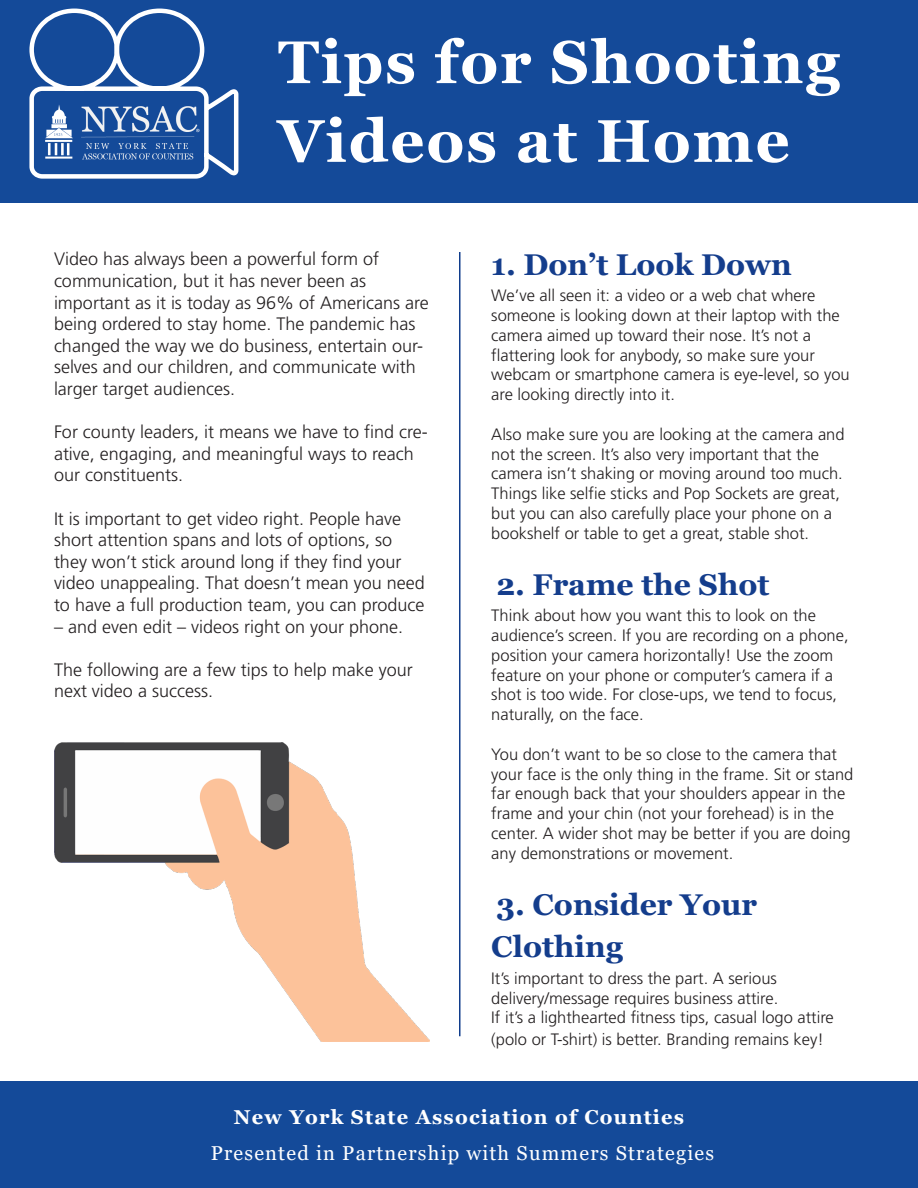
<style>
.page{position:relative;width:918px;height:1188px;background:#fff}
.page>*{position:absolute;margin:0;border:0;box-sizing:border-box;transform-origin:0 0}
.t1{font:700 60px "Georgia";letter-spacing:.03em;color:#fff}
.t2{font:700 30px "Georgia";color:#143d8c}
.Subheading{font:20.1px "Georgia";letter-spacing:.06em;color:#fff}
.Subheading-2{font:700 20.1px "Georgia";letter-spacing:.06em;color:#fff}
.t3{font:300 18px/21.6px "Frutiger";color:#231f20}
.t4{font:300 16.5px/19.8px "Frutiger";color:#231f20}
</style>
<div class="page">
<div style="left:0;top:1082px;width:918px;height:106px;background:#144a99"></div>
<div style="left:0;top:0;width:918px;height:202px;background:#144a99"></div>
<hr style="left:459px;top:252px;width:1px;height:784px;background:#103d8c">
<svg style="left:29px;top:8px;width:210px;height:171px"></svg>
<img style="left:54px;top:742px;width:375px;height:300px">
<p class="t1" style="left:278px;top:24px;width:563px">Tips for Shooting</p>
<p class="t1" style="left:278px;top:103px;width:513px">Videos at Home</p>
<p class="t3" style="left:54px;top:249px;width:327px">Video has always been a powerful form of</p>
<p class="t3" style="left:54px;top:270px;width:314px">communication, but it has never been as</p>
<p class="t3" style="left:54px;top:292px;width:376px">important as it is today as 96% of Americans are being ordered to stay home. The pandemic has changed the way we do business, entertain our&shy;selves and our children, and communicate with larger target audiences.</p>
<p class="t3" style="left:54px;top:422px;width:375px">For county leaders, it means we have to find cre&shy;ative, engaging, and meaningful ways to reach our constituents.</p>
<p class="t3" style="left:54px;top:508px;width:372px">It is important to get video right. People have short attention spans and lots of options, so they won’t stick around long if they find your video unappealing. That doesn’t mean you need to have a full production team, you can produce</p>
<p class="t3" style="left:54px;top:616px;width:351px">– and even edit – videos right on your phone.</p>
<p class="t3" style="left:54px;top:659px;width:360px">The following are a few tips to help make your next video a success.</p>
<p class="t2" style="left:491px;top:245px;width:302px">1. Don’t Look Down</p>
<p class="t4" style="left:491px;top:286px;width:325px">We’ve all seen it: a video or a web chat where</p>
<p class="t4" style="left:491px;top:306px;width:350px">someone is looking down at their laptop with the camera aimed up toward their nose. It’s not a</p>
<p class="t4" style="left:491px;top:345px;width:325px">flattering look for anybody, so make sure your</p>
<p class="t4" style="left:491px;top:365px;width:360px">webcam or smartphone camera is eye-level, so you are looking directly into it.</p>
<p class="t4" style="left:491px;top:424px;width:355px">Also make sure you are looking at the camera and not the screen. It’s also very important that the</p>
<p class="t4" style="left:491px;top:464px;width:353px">camera isn’t shaking or moving around too much.<br>Things like selfie sticks and Pop Sockets are great, but you can also carefully place your phone on a bookshelf or table to get a great, stable shot.</p>
<p class="t2" style="left:496px;top:565px;width:275px">2. Frame the Shot</p>
<p class="t4" style="left:491px;top:606px;width:326px">Think about how you want this to look on the</p>
<p class="t4" style="left:491px;top:626px;width:359px">audience’s screen. If you are recording on a phone,</p>
<p class="t4" style="left:491px;top:645px;width:343px">position your camera horizontally! Use the zoom</p>
<p class="t4" style="left:491px;top:665px;width:347px">feature on your phone or computer’s camera if a shot is too wide. For close-ups, we tend to focus, naturally, on the face.</p>
<p class="t4" style="left:491px;top:744px;width:364px">You don’t want to be so close to the camera that your face is the only thing in the frame. Sit or stand far enough back that your shoulders appear in the frame and your chin (not your forehead) is in the center. A wider shot may be better if you are doing any demonstrations or movement.</p>
<p class="t2" style="left:496px;top:885px;width:262px">3. Consider Your</p>
<p class="t2" style="left:491px;top:928px;width:133px">Clothing</p>
<p class="t4" style="left:491px;top:969px;width:287px">It’s important to dress the part. A serious</p>
<p class="t4" style="left:491px;top:988px;width:288px">delivery/message requires business attire.</p>
<p class="t4" style="left:491px;top:1007px;width:344px;line-height:21.6px">If it’s a lighthearted fitness tips, casual logo attire (polo or T-shirt) is better. Branding remains key!</p>
<p class="Subheading-2" style="left:234px;top:1104px;width:452px">New York State Association of Counties</p>
<p class="Subheading" style="left:211px;top:1141px;width:505px">Presented in Partnership with Summers Strategies</p>
</div>
